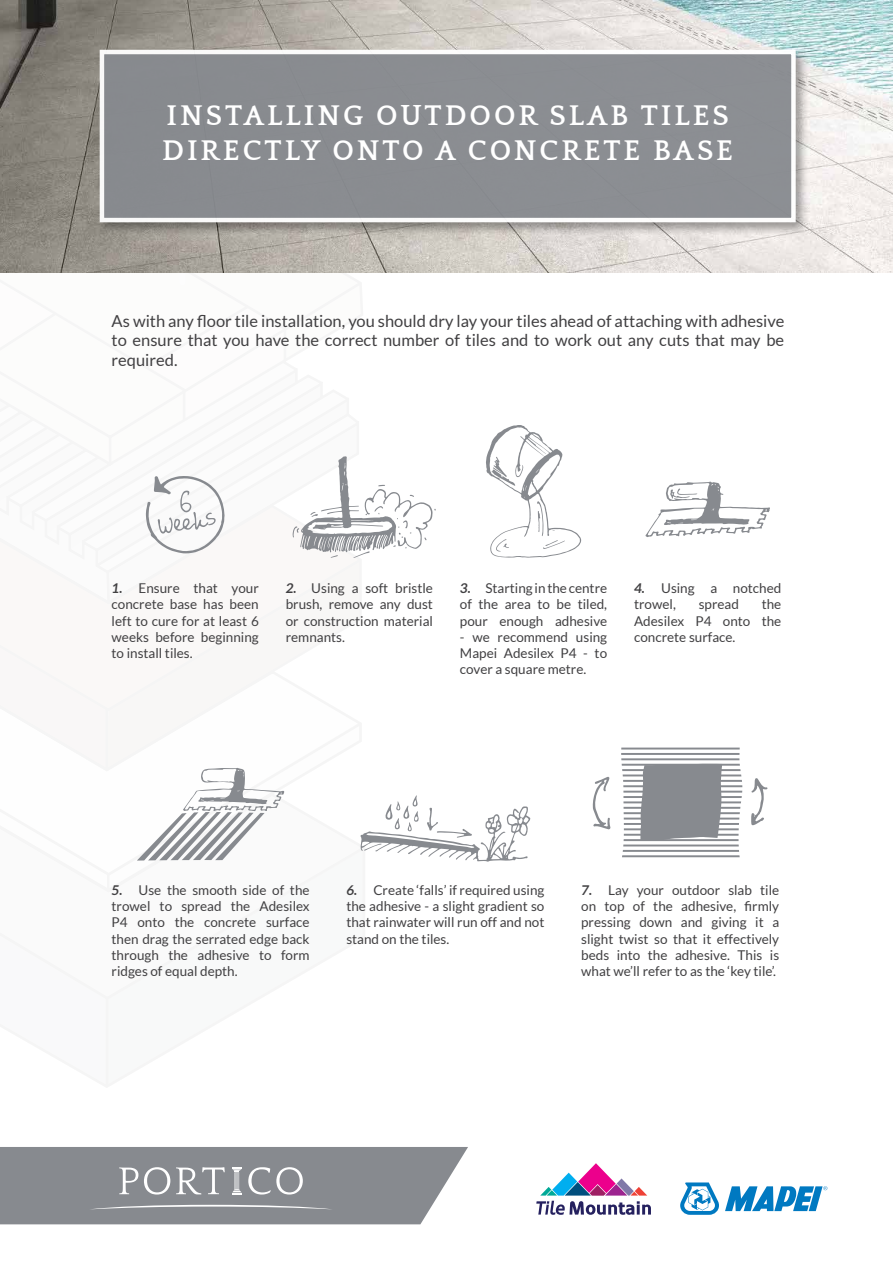
<style>
.page{position:relative;width:893px;height:1263px;background:#fff}
.page>*{position:absolute;margin:0;border:0;box-sizing:border-box;transform-origin:0 0}
.t1{font:700 29.25px/35.1px "Quattrocento";letter-spacing:.1em;color:#fff}
.t2{font:16.5px/19.8px "Lato";color:#414042;text-align:justify}
.t3{font:13.5px/16.2px "Lato";color:#414042;text-align:justify}
.s1{font-weight:700;font-style:italic}
</style>
<div class="page">
<svg style="left:536px;top:1163px;width:115px;height:52px"></svg>
<svg style="left:680px;top:1182px;width:39px;height:33px"></svg>
<svg style="left:725px;top:1186px;width:102px;height:25px"></svg>
<svg style="left:0;top:1147px;width:468px;height:77px;background:#919398"></svg>
<img style="left:0;top:0;width:893px;height:272px">
<div style="left:97px;top:47px;width:712px;height:189px;background:#000;opacity:.37"></div>
<div style="left:100px;top:50px;width:696px;height:172px;background:#878a8f;border:4px solid #fff"></div>
<svg style="left:645px;top:481px;width:125px;height:56px"></svg>
<svg style="left:0;top:201px;width:581px;height:661px"></svg>
<svg style="left:751px;top:778px;width:17px;height:47px"></svg>
<svg style="left:593px;top:777px;width:17px;height:52px"></svg>
<svg style="left:621px;top:747px;width:121px;height:110px"></svg>
<h1 class="t1" style="left:162px;top:99px;width:572px">INSTALLING OUTDOOR SLAB TILES<br>DIRECTLY ONTO A CONCRETE BASE</h1>
<p class="t2" style="left:112px;top:310px;width:674px">As with any floor tile installation, you should dry lay your tiles ahead of attaching with adhesive to ensure that you have the correct number of tiles and to work out any cuts that may be required.</p>
<p class="t3" style="left:112px;top:580px;width:149px"><span class="s1">1.</span> Ensure that your concrete base has been left to cure for at least 6 weeks before beginning to install tiles.</p>
<p class="t3" style="left:286px;top:580px;width:149px"><span class="s1">2.</span> Using a soft bristle brush, remove any dust or construction material remnants.</p>
<p class="t3" style="left:460px;top:580px;width:149px"><span class="s1">3.</span> Starting in the centre of the area to be tiled, pour enough adhesive</p>
<p class="t3" style="left:460px;top:629px;width:149px">- we recommend using Mapei Adesilex P4 - to cover a square metre.</p>
<p class="t3" style="left:634px;top:580px;width:149px"><span class="s1">4.</span> Using a notched trowel,</p>
<p class="t3" style="left:634px;top:596px;width:149px;text-indent:128px">the Adesilex P4 onto the concrete surface.</p>
<p class="t3" style="left:699px;top:596px;width:42px">spread</p>
<p class="t3" style="left:112px;top:882px;width:200px"><span class="s1">5.</span> Use the smooth side of the trowel to spread the Adesilex P4 onto the concrete surface then drag the serrated edge back through the adhesive to form ridges of equal depth.</p>
<p class="t3" style="left:346px;top:882px;width:200px"><span class="s1">6.</span> Create ‘falls’ if required using the adhesive - a slight gradient so that rainwater will run off and not stand on the tiles.</p>
<p class="t3" style="left:581px;top:882px;width:200px"><span class="s1">7.</span> Lay your outdoor slab tile on top of the adhesive, firmly pressing down and giving it a slight twist so that it effectively beds into the adhesive. This is what we’ll refer to as the ‘key tile’.</p>
</div>
